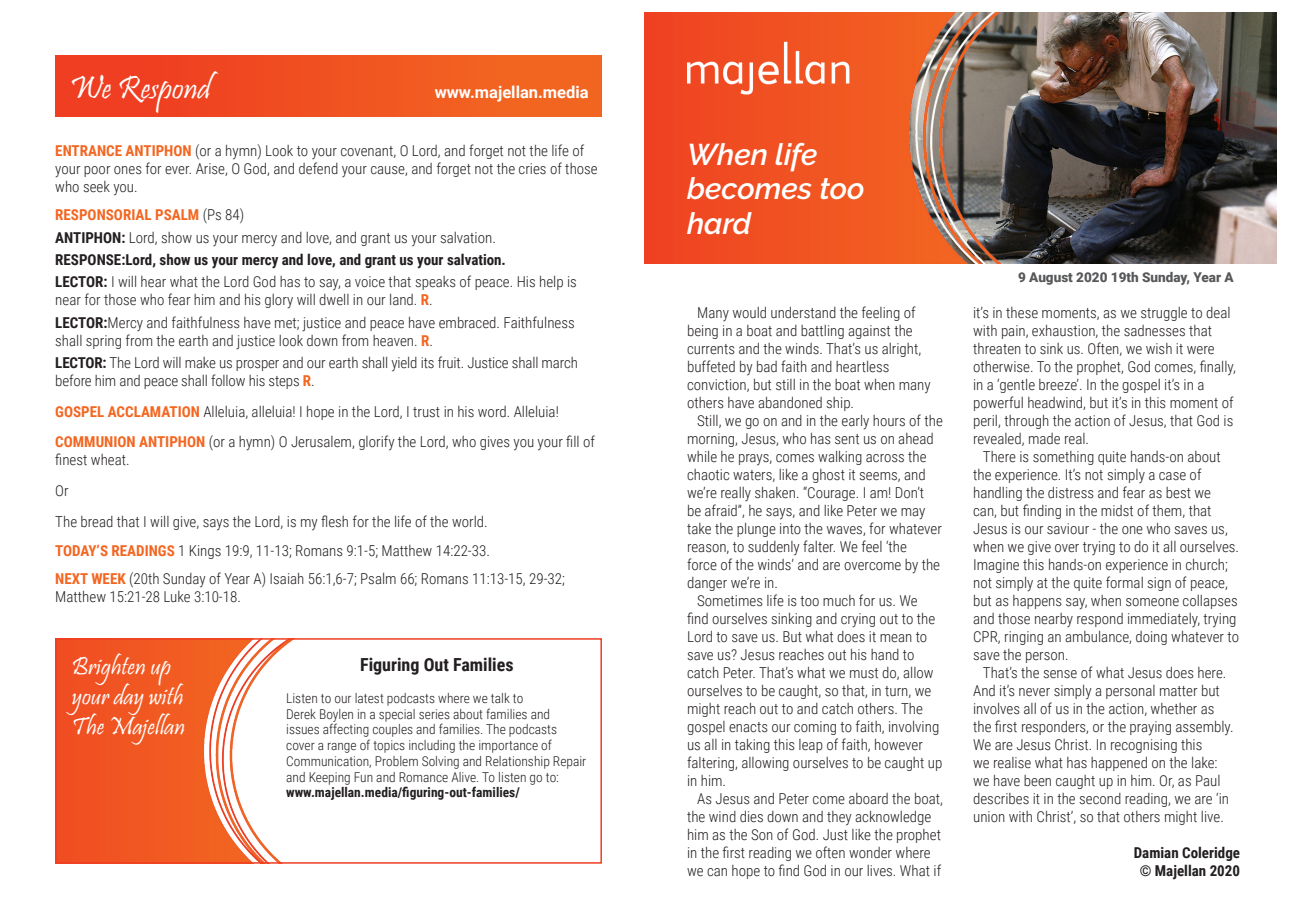
<style>
.page{position:relative;width:1289px;height:919px;background:#fff}
.page>*{position:absolute;margin:0;border:0;box-sizing:border-box;transform-origin:0 0}
.We_Respond_white_A4{font:33px "Pristina";color:#fff}
.Heading_white_A4_tem{font:italic 600 30px/34.5px "Raleway";color:#fff}
.Advert_heading_white{font:25.5px/30px "Pristina";color:#fff}
.Advert{font:700 18px "Roboto Condensed";color:#231f20}
.Website_white{font:700 16.5px "Roboto";color:#fff}
.Copyright_date{font:300 15px/18px "Roboto Condensed";color:#231f20}
.Body_1mm{font:300 15px/18px "Roboto Condensed";color:#231f20}
.Body_2_5mm{font:300 15px/18px "Roboto Condensed";color:#231f20}
.Body_3mm{font:300 15px/18px "Roboto Condensed";color:#231f20}
.Body_1mm_bold{font:700 15px "Roboto Condensed";color:#231f20}
.Copyright_date-2{font:700 15px "Roboto Condensed";color:#231f20}
.Body_2_5mm-2{font:700 15px "Roboto Condensed";color:#f36621}
.Advert-2{font:300 13.5px/15.8px "Roboto Condensed";color:#231f20}
.Advert-3{font:700 13.5px "Roboto Condensed";color:#231f20}
.Date{font:900 13.5px "Roboto";color:#57585a}
.s1{font-weight:700;color:#f36621}
.s2{font-weight:300;color:#231f20}
.s3{font-weight:700}
</style>
<div class="page">
<img style="left:58px;top:641px;width:234px;height:219px">
<div style="left:55px;top:55px;width:547px;height:62px;background:linear-gradient(to right,#ee3822,#f36a21)"></div>
<div style="left:55px;top:638px;width:547px;height:225px;border:2px solid #ef3e22"></div>
<img style="left:1039px;top:13px;width:237px;height:251px">
<img style="left:644px;top:13px;width:395px;height:251px">
<img style="left:687px;top:41px;width:180px;height:66px">
<p class="We_Respond_white_A4" style="left:70px;top:69px;width:143px">We Respond</p>
<p class="Website_white" style="left:435px;top:80px;width:155px">www.majellan.media</p>
<p class="Body_2_5mm" style="left:55px;top:141px;width:544px"><span class="s1">ENTRANCE ANTIPHON</span> (or a hymn) Look to your covenant, O Lord, and forget not the life of your poor ones for ever. Arise, O God, and defend your cause, and forget not the cries of those who seek you.</p>
<p class="Body_2_5mm-2" style="left:55px;top:204px;width:190px">RESPONSORIAL PSALM <span class="s2">(Ps 84)</span></p>
<p class="Body_1mm" style="left:55px;top:228px;width:442px"><span class="s3">ANTIPHON:</span> Lord, show us your mercy and love, and grant us your salvation.</p>
<p class="Body_1mm_bold" style="left:55px;top:249px;width:452px">RESPONSE:Lord, show us your mercy and love, and grant us your salvation.</p>
<p class="Body_1mm" style="left:55px;top:272px;width:523px"><span class="s3">LECTOR:</span> I will hear what the Lord God has to say, a voice that speaks of peace. His help is near for those who fear him and his glory will dwell in our land. <span class="s1">R</span>.</p>
<p class="Body_1mm" style="left:55px;top:312px;width:521px"><span class="s3">LECTOR:</span>Mercy and faithfulness have met; justice and peace have embraced. Faithfulness shall spring from the earth and justice look down from heaven. <span class="s1">R</span>.</p>
<p class="Body_1mm" style="left:55px;top:353px;width:524px"><span class="s3">LECTOR:</span> The Lord will make us prosper and our earth shall yield its fruit. Justice shall march before him and peace shall follow his steps <span class="s1">R</span>.</p>
<p class="Body_3mm" style="left:55px;top:401px;width:505px"><span class="s1">GOSPEL ACCLAMATION</span> Alleluia, alleluia! I hope in the Lord, I trust in his word. Alleluia!</p>
<p class="Body_3mm" style="left:55px;top:432px;width:541px"><span class="s1">COMMUNION ANTIPHON</span> (or a hymn) O Jerusalem, glorify the Lord, who gives you your fill of finest wheat.</p>
<p class="Body_3mm" style="left:55px;top:481px;width:15px">Or</p>
<p class="Body_3mm" style="left:55px;top:512px;width:434px">The bread that I will give, says the Lord, is my flesh for the life of the world.</p>
<p class="Body_2_5mm" style="left:55px;top:540px;width:436px"><span class="s1">TODAY’S READINGS</span> 1 Kings 19:9, 11-13; Romans 9:1-5; Matthew 14:22-33.</p>
<p class="Body_2_5mm" style="left:55px;top:569px;width:511px"><span class="s1">NEXT WEEK</span> (20th Sunday of Year A) Isaiah 56:1,6-7; Psalm 66; Romans 11:13-15, 29-32;<br>Matthew 15:21-28 Luke 3:10-18.</p>
<p class="Advert_heading_white" style="left:72px;top:653px;width:115px">Brighten up your day with<br>The Majellan</p>
<p class="Advert" style="left:360px;top:652px;width:155px">Figuring Out Families</p>
<p class="Advert-2" style="left:286px;top:689px;width:302px">Listen to our latest podcasts where we talk to<br>Derek Boylen in a special series about families and issues affecting couples and families. The podcasts cover a range of topics including the importance of Communication, Problem Solving and Relationship Repair and Keeping Fun and Romance Alive. To listen go to:</p>
<p class="Advert-3" style="left:286px;top:783px;width:235px">www.majellan.media/figuring-out-families/</p>
<p class="Heading_white_A4_tem" style="left:687px;top:137px;width:179px">When life becomes too hard</p>
<p class="Copyright_date" style="left:687px;top:303px;width:245px;text-indent:10px">Many would understand the feeling of being in a boat and battling against the currents and the winds. That’s us alright, buffeted by bad faith and heartless conviction, but still in the boat when many others have abandoned ship.</p>
<p class="Copyright_date" style="left:687px;top:411px;width:257px;text-indent:10px">Still, we go on and in the early hours of the morning, Jesus, who has sent us on ahead while he prays, comes walking across the chaotic waters, like a ghost it seems, and we’re really shaken. “Courage. I am! Don’t<br>be afraid”, he says, and like Peter we may take the plunge into the waves, for whatever reason, to suddenly falter. We feel ‘the<br>force of the winds’ and are overcome by the danger we’re in.</p>
<p class="Copyright_date" style="left:687px;top:591px;width:257px;text-indent:10px">Sometimes life is too much for us. We find ourselves sinking and crying out to the Lord to save us. But what does it mean to save us? Jesus reaches out his hand to catch Peter. That’s what we must do, allow ourselves to be caught, so that, in turn, we might reach out to and catch others. The gospel enacts our coming to faith, involving us all in taking this leap of faith, however faltering, allowing ourselves to be caught up in him.</p>
<p class="Copyright_date" style="left:687px;top:789px;width:257px;text-indent:10px">As Jesus and Peter come aboard the boat, the wind dies down and they acknowledge him as the Son of God. Just like the prophet in the first reading we often wonder where we can hope to find God in our lives. What if</p>
<p class="Date" style="left:1018px;top:267px;width:217px">9 August 2020 19th Sunday, Year A</p>
<p class="Copyright_date" style="left:973px;top:303px;width:264px">it’s in these moments, as we struggle to deal with pain, exhaustion, the sadnesses that threaten to sink us. Often, we wish it were otherwise. To the prophet, God comes, finally, in a ‘gentle breeze’. In the gospel it’s in a powerful headwind, but it’s in this moment of peril, through the action of Jesus, that God is revealed, made real.</p>
<p class="Copyright_date" style="left:973px;top:447px;width:267px;text-indent:10px">There is something quite hands-on about the experience. It’s not simply a case of handling the distress and fear as best we<br>can, but finding in the midst of them, that Jesus is our saviour - the one who saves us, when we give over trying to do it all ourselves.<br>Imagine this hands-on experience in church; not simply at the quite formal sign of peace, but as happens say, when someone collapses and those nearby respond immediately, trying CPR, ringing an ambulance, doing whatever to save the person.</p>
<p class="Copyright_date" style="left:973px;top:663px;width:262px;text-indent:10px">That’s the sense of what Jesus does here.<br>And it’s never simply a personal matter but involves all of us in the action, whether as the first responders, or the praying assembly.<br>We are Jesus Christ. In recognising this<br>we realise what has happened on the lake: we have been caught up in him. Or, as Paul describes it in the second reading, we are ‘in union with Christ’, so that others might live.</p>
<p class="Copyright_date-2" style="left:1133px;top:842px;width:108px">Damian Coleridge</p>
<p class="Copyright_date-2" style="left:1139px;top:860px;width:102px">© Majellan 2020</p>
</div>
